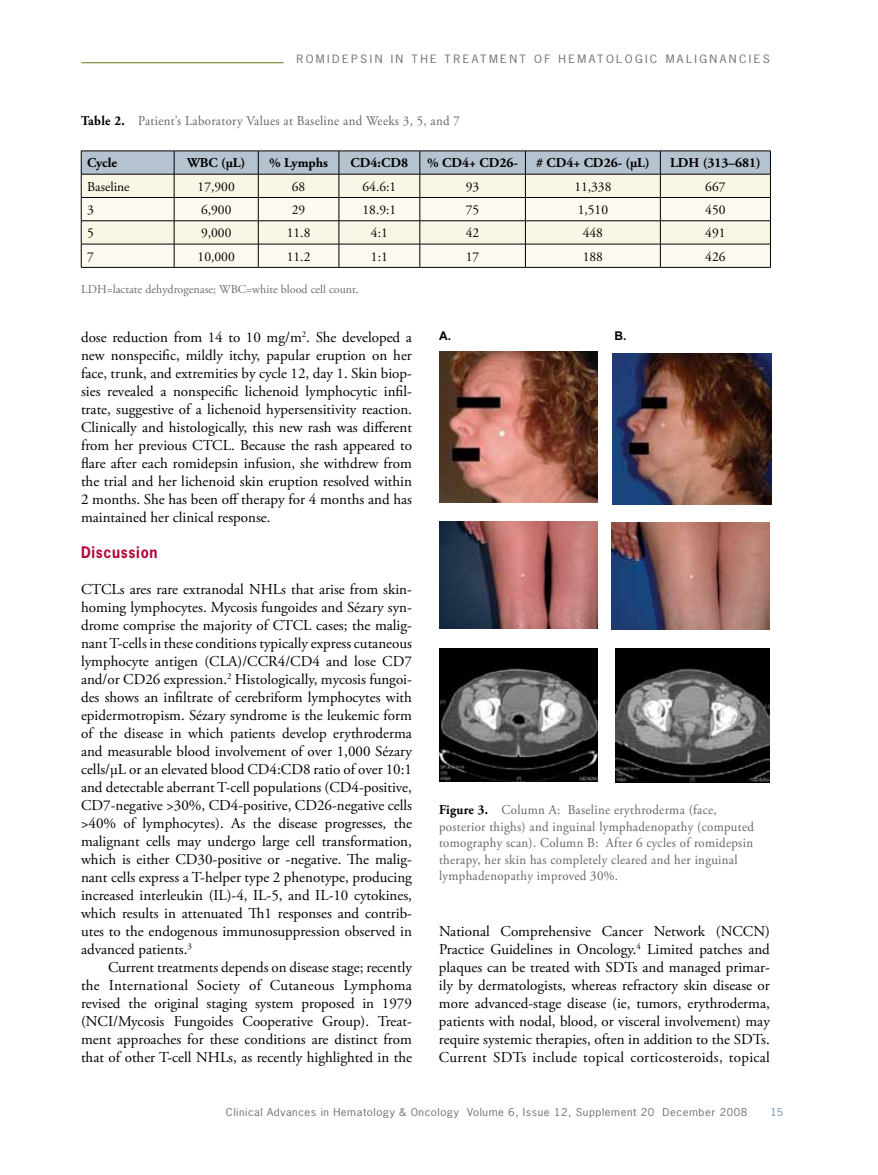
<style>
.page{position:relative;width:878px;height:1175px;background:#fff}
.page>*{position:absolute;margin:0;border:0;box-sizing:border-box;transform-origin:0 0}
.t1{font:15px/18px "Adobe Garamond Pro";color:#000;text-align:justify}
.t2{font:700 15px "News Gothic Std";letter-spacing:.05em;color:#b30838;scale:.95 1}
.t3{font:13.5px/16.5px "Adobe Garamond Pro";letter-spacing:.025em;color:#636466;scale:.95 1}
.t4{font:13.5px "Adobe Garamond Pro";color:#000}
.t5{font:700 13.5px "Adobe Garamond Pro";color:#000}
.t6{font:12px "Adobe Garamond Pro";color:#6d6e71}
.t7{font:700 12px "Arial";color:#000}
.t8{font:10.8px "News Gothic Std";letter-spacing:.2em;color:#6d6e71;scale:1.11 1}
.t9{font:10.2px "News Gothic Std";letter-spacing:.05em;color:#6d6e71;scale:1.11 1}
.t10{font:10.2px "News Gothic Std";color:#738ba5;scale:1.11 1}
.s1{font-weight:700;color:#000}
</style>
<div class="page">
<hr style="left:81px;top:62px;width:203px;height:1px;background:#677718">
<svg style="left:81px;top:151px;width:690px;height:116px"></svg>
<hr style="left:81px;top:267px;width:93px;height:1px;background:#000">
<hr style="left:174px;top:267px;width:84px;height:1px;background:#000">
<hr style="left:258px;top:267px;width:81px;height:1px;background:#000">
<hr style="left:339px;top:267px;width:81px;height:1px;background:#000">
<hr style="left:420px;top:267px;width:105px;height:1px;background:#000">
<hr style="left:525px;top:267px;width:135px;height:1px;background:#000">
<hr style="left:660px;top:267px;width:110px;height:1px;background:#000">
<img style="left:439px;top:351px;width:158px;height:151px">
<img style="left:612px;top:353px;width:159px;height:151px">
<img style="left:439px;top:521px;width:158px;height:107px">
<img style="left:611px;top:522px;width:159px;height:107px">
<img style="left:439px;top:648px;width:158px;height:133px">
<img style="left:615px;top:649px;width:154px;height:133px">
<p class="t8" style="left:296px;top:52px;width:428px">Romidepsin in the Tr eatment of H ematologic M alignancies</p>
<p class="t3" style="left:81px;top:112px;width:400px"><span class="s1">Table 2.</span> Patient’s Laboratory Values at Baseline and Weeks 3, 5, and 7</p>
<p class="t5" style="left:87px;top:155px;width:32px">Cycle</p>
<p class="t5" style="left:187px;top:155px;width:60px">WBC (µL)</p>
<p class="t5" style="left:269px;top:155px;width:60px">% Lymphs</p>
<p class="t5" style="left:350px;top:155px;width:59px">CD4:CD8</p>
<p class="t5" style="left:427px;top:155px;width:92px">% CD4+ CD26-</p>
<p class="t5" style="left:536px;top:155px;width:115px"># CD4+ CD26- (µL)</p>
<p class="t5" style="left:670px;top:155px;width:92px">LDH (313–681)</p>
<p class="t4" style="left:87px;top:178px;width:44px">Baseline</p>
<p class="t4" style="left:198px;top:178px;width:39px">17,900</p>
<p class="t4" style="left:292px;top:178px;width:15px">68</p>
<p class="t4" style="left:362px;top:178px;width:35px">64.6:1</p>
<p class="t4" style="left:466px;top:178px;width:15px">93</p>
<p class="t4" style="left:574px;top:178px;width:39px">11,338</p>
<p class="t4" style="left:705px;top:178px;width:22px">667</p>
<p class="t4" style="left:87px;top:202px;width:8px">3</p>
<p class="t4" style="left:201px;top:202px;width:32px">6,900</p>
<p class="t4" style="left:292px;top:202px;width:15px">29</p>
<p class="t4" style="left:362px;top:202px;width:35px">18.9:1</p>
<p class="t4" style="left:466px;top:202px;width:15px">75</p>
<p class="t4" style="left:577px;top:202px;width:32px">1,510</p>
<p class="t4" style="left:705px;top:202px;width:22px">450</p>
<p class="t4" style="left:87px;top:225px;width:8px">5</p>
<p class="t4" style="left:201px;top:225px;width:32px">9,000</p>
<p class="t4" style="left:287px;top:225px;width:25px">11.8</p>
<p class="t4" style="left:371px;top:225px;width:18px">4:1</p>
<p class="t4" style="left:466px;top:225px;width:15px">42</p>
<p class="t4" style="left:582px;top:225px;width:22px">448</p>
<p class="t4" style="left:705px;top:225px;width:22px">491</p>
<p class="t4" style="left:87px;top:248px;width:8px">7</p>
<p class="t4" style="left:198px;top:248px;width:39px">10,000</p>
<p class="t4" style="left:287px;top:248px;width:25px">11.2</p>
<p class="t4" style="left:371px;top:248px;width:18px">1:1</p>
<p class="t4" style="left:466px;top:248px;width:15px">17</p>
<p class="t4" style="left:582px;top:248px;width:22px">188</p>
<p class="t4" style="left:705px;top:248px;width:22px">426</p>
<p class="t6" style="left:81px;top:282px;width:279px">LDH=lactate dehydrogenase; WBC=white blood cell count.</p>
<p class="t1" style="left:81px;top:329px;width:332px">dose reduction from 14 to 10 mg/m<sup>2</sup>. She developed a new nonspecific, mildly itchy, papular eruption on her face, trunk, and extremities by cycle 12, day 1. Skin biop&shy;sies revealed a nonspecific lichenoid lymphocytic infil&shy;trate, suggestive of a lichenoid hypersensitivity reaction.<br>Clinically and histologically, this new rash was different from her previous CTCL. Because the rash appeared to flare after each romidepsin infusion, she withdrew from the trial and her lichenoid skin eruption resolved within 2 months. She has been off therapy for 4 months and has maintained her clinical response.</p>
<p class="t2" style="left:81px;top:542px;width:82px">Discussion</p>
<p class="t1" style="left:81px;top:581px;width:332px">CTCLs ares rare extranodal NHLs that arise from skin&shy;homing lymphocytes. Mycosis fungoides and Sézary syn&shy;drome comprise the majority of CTCL cases; the malig&shy;nant T-cells in these conditions typically express cutaneous lymphocyte antigen (CLA)/CCR4/CD4 and lose CD7 and/or CD26 expression.<sup>2</sup> Histologically, mycosis fungoi&shy;des shows an infiltrate of cerebriform lymphocytes with epidermotropism. Sézary syndrome is the leukemic form of the disease in which patients develop erythroderma and measurable blood involvement of over 1,000 Sézary cells/µL or an elevated blood CD4:CD8 ratio of over 10:1 and detectable aberrant T-cell populations (CD4-positive, CD7-negative &gt;30%, CD4-positive, CD26-negative cells &gt;40% of lymphocytes). As the disease progresses, the malignant cells may undergo large cell transformation, which is either CD30-positive or -negative. The malig&shy;nant cells express a T-helper type 2 phenotype, producing increased interleukin (IL)-4, IL-5, and IL-10 cytokines, which results in attenuated Th1 responses and contrib&shy;utes to the endogenous immunosuppression observed in advanced patients.<sup>3</sup></p>
<p class="t1" style="left:81px;top:959px;width:332px;text-indent:27px">Current treatments depends on disease stage; recently the International Society of Cutaneous Lymphoma revised the original staging system proposed in 1979 (NCI/Mycosis Fungoides Cooperative Group). Treat&shy;ment approaches for these conditions are distinct from that of other T-cell NHLs, as recently highlighted in the</p>
<p class="t7" style="left:439px;top:327px;width:13px">A.</p>
<p class="t7" style="left:614px;top:327px;width:13px">B.</p>
<p class="t3" style="left:439px;top:802px;width:333px"><span class="s1">Figure 3.</span> Column A: Baseline erythroderma (face, posterior thighs) and inguinal lymphadenopathy (computed tomography scan). Column B: After 6 cycles of romidepsin therapy, her skin has completely cleared and her inguinal lymphadenopathy improved 30%.</p>
<p class="t1" style="left:439px;top:923px;width:332px">National Comprehensive Cancer Network (NCCN)<br>Practice Guidelines in Oncology.<sup>4</sup> Limited patches and plaques can be treated with SDTs and managed primar&shy;ily by dermatologists, whereas refractory skin disease or more advanced-stage disease (ie, tumors, erythroderma, patients with nodal, blood, or visceral involvement) may require systemic therapies, often in addition to the SDTs.<br>Current SDTs include topical corticosteroids, topical</p>
<p class="t9" style="left:226px;top:1105px;width:471px">Clinical Advances in Hematology &amp; Oncology Volume 6, Issue 12, Supplement 20 December 2008</p>
<p class="t10" style="left:770px;top:1105px;width:13px">15</p>
</div>
